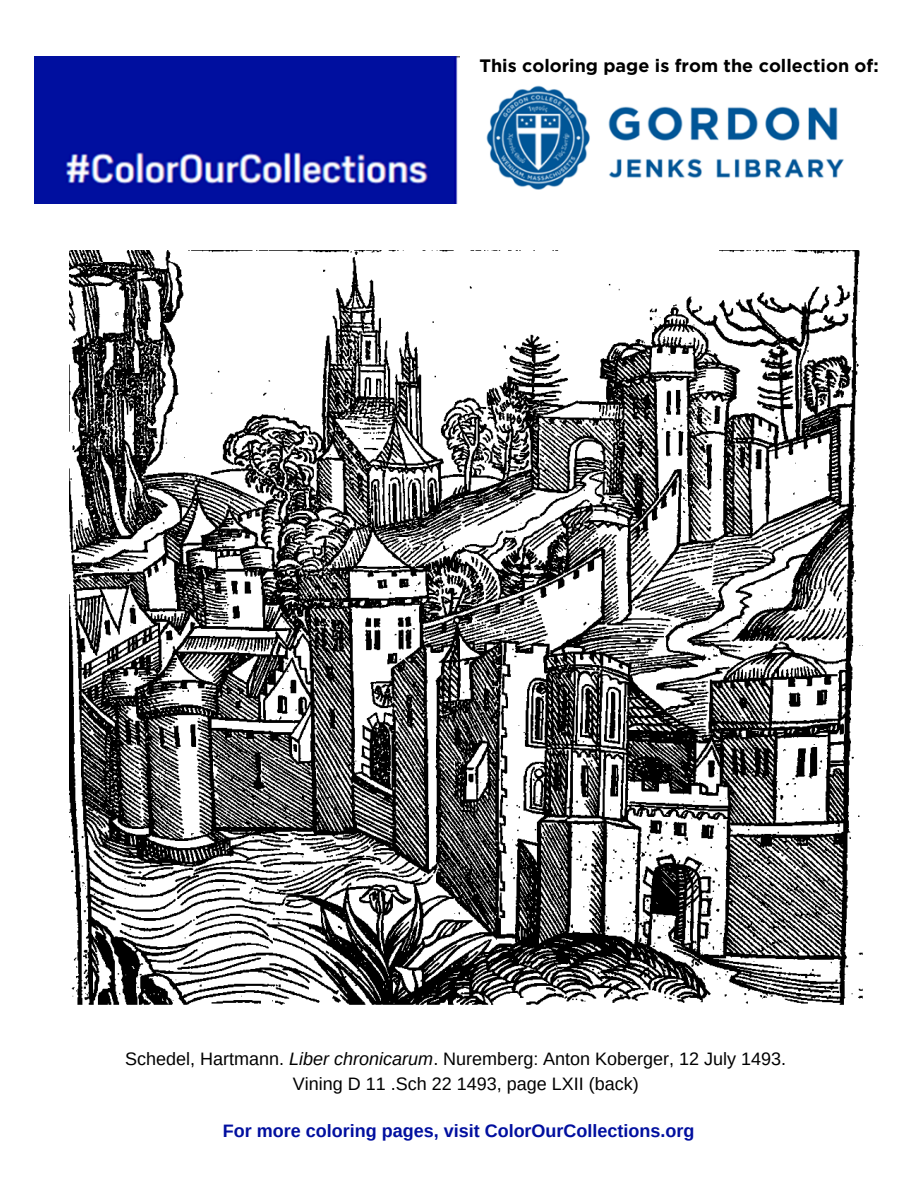
<style>
.page{position:relative;width:918px;height:1188px;background:#fff}
.page>*{position:absolute;margin:0;border:0;box-sizing:border-box;transform-origin:0 0}
.t1{font:18px/24.8px "Arimo";color:#000}
.t2{font:700 18px "Arimo";color:#010f9f}
.t3{font:700 18px "Gotham";color:#000}
.s1{font-style:italic}
</style>
<div class="page">
<img style="left:34px;top:56px;width:425px;height:147px">
<img style="left:486px;top:85px;width:358px;height:105px">
<img style="left:69px;top:250px;width:793px;height:754px">
<p class="t3" style="left:479px;top:55px;width:401px">This coloring page is from the collection of:</p>
<p class="t1" style="left:293px;top:1046px;width:495px;text-indent:-168px">Schedel, Hartmann. <span class="s1">Liber chronicarum</span>. Nuremberg: Anton Koberger, 12 July 1493.<br>Vining D 11 .Sch 22 1493, page LXII (back)</p>
<p class="t2" style="left:223px;top:1120px;width:473px">For more coloring pages, visit ColorOurCollections.org</p>
</div>
